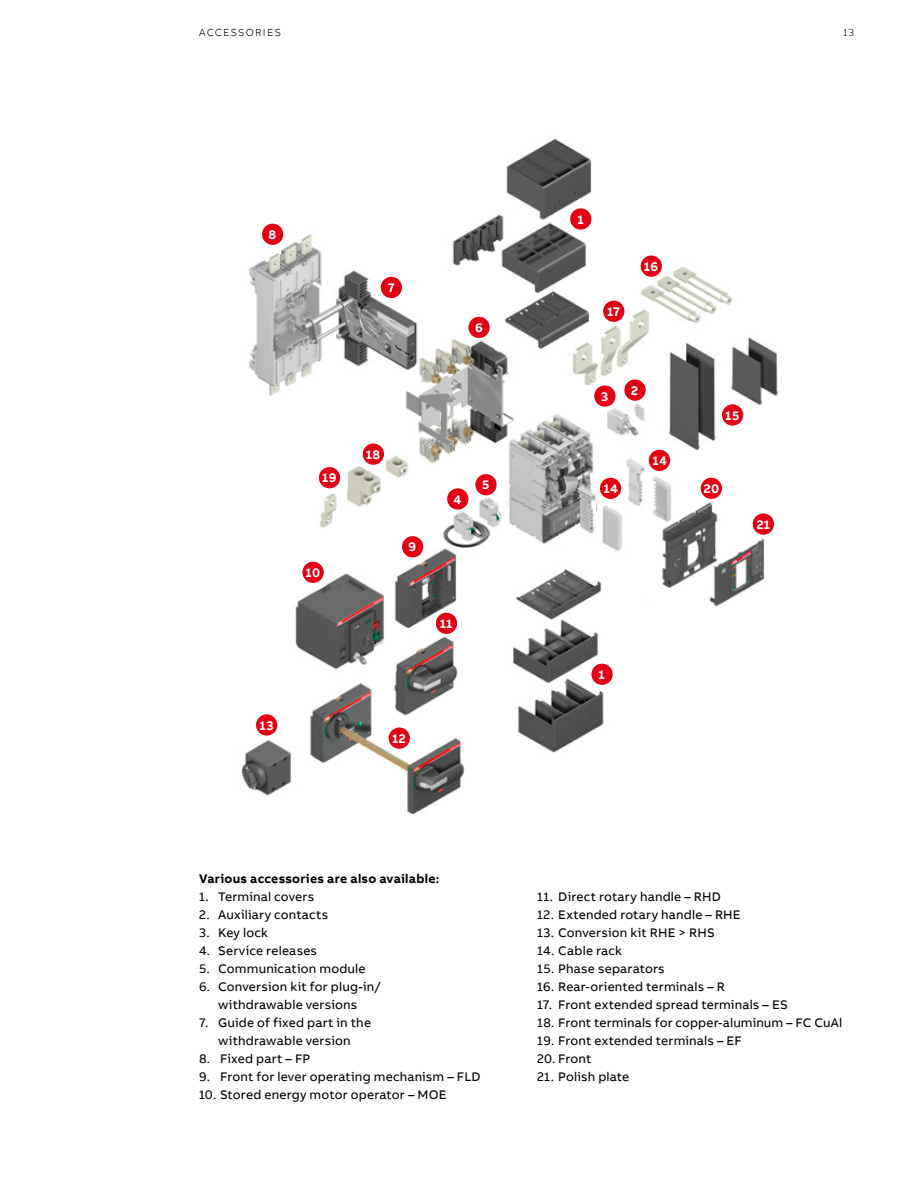
<style>
.page{position:relative;width:918px;height:1188px;background:#fff}
.page>*{position:absolute;margin:0;border:0;box-sizing:border-box;transform-origin:0 0}
.t1{font:12.75px/18px "AB Bvoice";letter-spacing:.015em;color:#000;text-align:center}
.t2{font:700 12.75px "AB Bvoice";letter-spacing:.02em;color:#fff}
.t3{font:700 12.75px "AB Bvoice";letter-spacing:.02em;color:#000}
.t4{font:300 10.5px "AB Bvoice";letter-spacing:.12em;color:#000}
</style>
<div class="page">
<img style="left:241px;top:138px;width:537px;height:677px">
<img style="left:493px;top:460px;width:110px;height:85px">
<img style="left:507px;top:412px;width:93px;height:122px">
<svg style="left:441px;top:492px;width:68px;height:64px"></svg>
<img style="left:436px;top:491px;width:70px;height:57px">
<img style="left:490px;top:548px;width:131px;height:231px">
<div style="left:570px;top:208px;width:21px;height:22px;background:#e30015;border-radius:50%"></div>
<div style="left:262px;top:224px;width:21px;height:21px;background:#e30015;border-radius:50%"></div>
<div style="left:641px;top:256px;width:21px;height:21px;background:#e30015;border-radius:50%"></div>
<div style="left:381px;top:277px;width:21px;height:21px;background:#e30015;border-radius:50%"></div>
<div style="left:603px;top:301px;width:21px;height:21px;background:#e30015;border-radius:50%"></div>
<div style="left:468px;top:317px;width:22px;height:21px;background:#e30015;border-radius:50%"></div>
<div style="left:624px;top:379px;width:22px;height:22px;background:#e30015;border-radius:50%"></div>
<div style="left:594px;top:385px;width:22px;height:22px;background:#e30015;border-radius:50%"></div>
<div style="left:722px;top:404px;width:21px;height:22px;background:#e30015;border-radius:50%"></div>
<div style="left:363px;top:443px;width:21px;height:22px;background:#e30015;border-radius:50%"></div>
<div style="left:649px;top:450px;width:21px;height:21px;background:#e30015;border-radius:50%"></div>
<div style="left:475px;top:474px;width:22px;height:21px;background:#e30015;border-radius:50%"></div>
<div style="left:319px;top:467px;width:21px;height:21px;background:#e30015;border-radius:50%"></div>
<div style="left:701px;top:478px;width:21px;height:21px;background:#e30015;border-radius:50%"></div>
<div style="left:447px;top:488px;width:21px;height:22px;background:#e30015;border-radius:50%"></div>
<div style="left:600px;top:478px;width:21px;height:21px;background:#e30015;border-radius:50%"></div>
<div style="left:753px;top:513px;width:21px;height:22px;background:#e30015;border-radius:50%"></div>
<div style="left:402px;top:536px;width:21px;height:21px;background:#e30015;border-radius:50%"></div>
<div style="left:302px;top:562px;width:22px;height:21px;background:#e30015;border-radius:50%"></div>
<div style="left:436px;top:613px;width:21px;height:21px;background:#e30015;border-radius:50%"></div>
<div style="left:256px;top:714px;width:21px;height:22px;background:#e30015;border-radius:50%"></div>
<div style="left:389px;top:728px;width:21px;height:21px;background:#e30015;border-radius:50%"></div>
<div style="left:591px;top:664px;width:22px;height:21px;background:#e30015;border-radius:50%"></div>
<p class="t4" style="left:199px;top:26px;width:84px">ACCESSORIES</p>
<p class="t4" style="left:843px;top:26px;width:13px">13</p>
<p class="t2" style="left:269px;top:227px;width:9px">8</p>
<p class="t2" style="left:388px;top:280px;width:8px">7</p>
<p class="t2" style="left:475px;top:320px;width:9px">6</p>
<p class="t2" style="left:322px;top:470px;width:16px">19</p>
<p class="t2" style="left:306px;top:565px;width:16px">10</p>
<p class="t2" style="left:366px;top:446px;width:16px">18</p>
<p class="t2" style="left:409px;top:539px;width:9px">9</p>
<p class="t2" style="left:454px;top:491px;width:9px">4</p>
<p class="t2" style="left:482px;top:477px;width:9px">5</p>
<p class="t2" style="left:440px;top:616px;width:15px">11</p>
<p class="t2" style="left:260px;top:717px;width:15px">13</p>
<p class="t2" style="left:392px;top:730px;width:15px">12</p>
<p class="t2" style="left:577px;top:211px;width:8px">1</p>
<p class="t2" style="left:607px;top:304px;width:14px">17</p>
<p class="t2" style="left:644px;top:258px;width:16px">16</p>
<p class="t2" style="left:601px;top:388px;width:8px">3</p>
<p class="t2" style="left:631px;top:382px;width:9px">2</p>
<p class="t2" style="left:603px;top:481px;width:16px">14</p>
<p class="t2" style="left:652px;top:453px;width:16px">14</p>
<p class="t2" style="left:725px;top:407px;width:16px">15</p>
<p class="t2" style="left:704px;top:481px;width:17px">20</p>
<p class="t2" style="left:757px;top:516px;width:15px">21</p>
<p class="t2" style="left:599px;top:667px;width:8px">1</p>
<p class="t3" style="left:199px;top:870px;width:242px">Various accessories are also available:</p>
<p class="t1" style="left:199px;top:888px;width:117px">1. Terminal covers</p>
<p class="t1" style="left:199px;top:906px;width:131px">2. Auxiliary contacts</p>
<p class="t1" style="left:199px;top:924px;width:70px">3. Key lock</p>
<p class="t1" style="left:199px;top:942px;width:120px">4. Service releases</p>
<p class="t1" style="left:199px;top:960px;width:168px">5. Communication module</p>
<p class="t1" style="left:199px;top:978px;width:184px">6. Conversion kit for plug-in/ withdrawable versions</p>
<p class="t1" style="left:199px;top:1014px;width:174px">7. Guide of fixed part in the withdrawable version</p>
<p class="t1" style="left:199px;top:1050px;width:113px">8. Fixed part – FP</p>
<p class="t1" style="left:199px;top:1068px;width:283px">9. Front for lever operating mechanism – FLD</p>
<p class="t1" style="left:199px;top:1086px;width:249px">10. Stored energy motor operator – MOE</p>
<p class="t1" style="left:537px;top:888px;width:185px">11. Direct rotary handle – RHD</p>
<p class="t1" style="left:537px;top:906px;width:205px">12. Extended rotary handle – RHE</p>
<p class="t1" style="left:537px;top:924px;width:179px">13. Conversion kit RHE &gt; RHS</p>
<p class="t1" style="left:537px;top:942px;width:86px">14. Cable rack</p>
<p class="t1" style="left:537px;top:960px;width:129px">15. Phase separators</p>
<p class="t1" style="left:537px;top:978px;width:189px">16. Rear-oriented terminals – R</p>
<p class="t1" style="left:537px;top:996px;width:252px">17. Front extended spread terminals – ES</p>
<p class="t1" style="left:537px;top:1014px;width:307px">18. Front terminals for copper-aluminum – FC CuAl</p>
<p class="t1" style="left:537px;top:1032px;width:206px">19. Front extended terminals – EF</p>
<p class="t1" style="left:537px;top:1050px;width:56px">20. Front</p>
<p class="t1" style="left:537px;top:1068px;width:94px">21. Polish plate</p>
</div>
